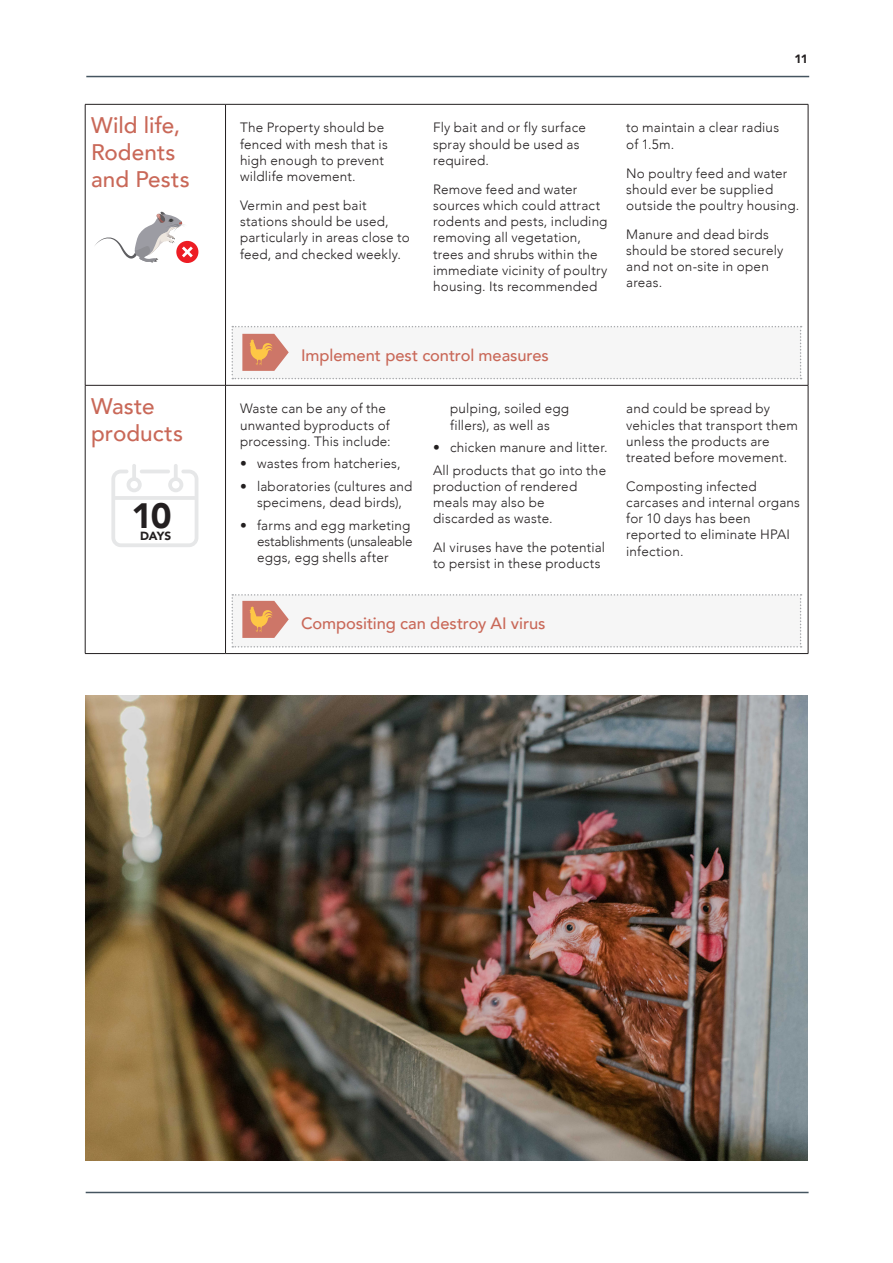
<style>
.page{position:relative;width:893px;height:1263px;background:#fff}
.page>*{position:absolute;margin:0;border:0;box-sizing:border-box;transform-origin:0 0}
.t1{font:900 35.1px "Avenir";color:#231f20}
.t2{font:500 22.5px/27px "Avenir";color:#c96858}
.t3{font:500 16.5px "Avenir";letter-spacing:-.005em;color:#c96858}
.t4{font:300 13.5px/16.2px "Avenir";letter-spacing:.015em;color:#231f20}
.t5{font:900 12px "Avenir";color:#231f20}
.t6{font:900 11.85px "Avenir";color:#231f20}
</style>
<div class="page">
<hr style="left:85px;top:104px;width:141px;height:1px;background:#231f20">
<hr style="left:85px;top:104px;width:1px;height:281px;background:#231f20">
<hr style="left:226px;top:104px;width:582px;height:1px;background:#231f20">
<hr style="left:225px;top:104px;width:1px;height:281px;background:#231f20">
<hr style="left:808px;top:104px;width:1px;height:281px;background:#231f20">
<hr style="left:85px;top:385px;width:141px;height:1px;background:#231f20">
<hr style="left:85px;top:385px;width:1px;height:268px;background:#231f20">
<hr style="left:226px;top:385px;width:582px;height:1px;background:#231f20">
<hr style="left:225px;top:385px;width:1px;height:268px;background:#231f20">
<hr style="left:808px;top:385px;width:1px;height:268px;background:#231f20">
<hr style="left:85px;top:653px;width:141px;height:1px;background:#231f20">
<hr style="left:226px;top:653px;width:582px;height:1px;background:#231f20">
<svg style="left:232px;top:326px;width:570px;height:53px"></svg>
<svg style="left:232px;top:594px;width:570px;height:53px"></svg>
<img style="left:85px;top:695px;width:723px;height:466px">
<div style="left:176px;top:241px;width:22px;height:22px;background:#ed1d24;border-radius:50%"></div>
<svg style="left:95px;top:212px;width:98px;height:51px"></svg>
<svg style="left:111px;top:464px;width:87px;height:83px"></svg>
<hr style="left:86px;top:76px;width:723px;height:1px;background:#455560">
<hr style="left:86px;top:1192px;width:723px;height:1px;background:#455560">
<h2 class="t2" style="left:91px;top:110px;width:100px">Wild life,<br>Rodents and Pests</h2>
<p class="t4" style="left:240px;top:120px;width:149px">The Property should be fenced with mesh that is high enough to prevent wildlife movement.</p>
<p class="t4" style="left:240px;top:197px;width:171px">Vermin and pest bait stations should be used, particularly in areas close to feed, and checked weekly.</p>
<p class="t5" style="left:794px;top:49px;width:15px">11</p>
<p class="t4" style="left:433px;top:120px;width:154px">Fly bait and or fly surface spray should be used as required.</p>
<p class="t4" style="left:433px;top:181px;width:176px">Remove feed and water sources which could attract rodents and pests, including removing all vegetation, trees and shrubs within the immediate vicinity of poultry housing. Its recommended</p>
<p class="t4" style="left:626px;top:120px;width:154px">to maintain a clear radius of 1.5m.</p>
<p class="t4" style="left:626px;top:165px;width:175px">No poultry feed and water should ever be supplied outside the poultry housing.</p>
<p class="t4" style="left:626px;top:226px;width:159px">Manure and dead birds should be stored securely and not on-site in open areas.</p>
<p class="t3" style="left:301px;top:341px;width:249px">Implement pest control measures</p>
<h2 class="t2" style="left:91px;top:391px;width:93px">Waste products</h2>
<p class="t4" style="left:240px;top:401px;width:152px">Waste can be any of the unwanted byproducts of processing. This include:</p>
<p class="t4" style="left:240px;top:456px;width:162px">• wastes from hatcheries,</p>
<p class="t4" style="left:240px;top:478px;width:174px;text-align:center">• laboratories (cultures and specimens, dead birds),</p>
<p class="t4" style="left:257px;top:517px;width:157px;text-indent:-17px">• farms and egg marketing establishments (unsaleable eggs, egg shells after</p>
<h1 class="t1" style="left:131px;top:486px;width:42px">10</h1>
<p class="t6" style="left:140px;top:526px;width:33px">DAYS</p>
<p class="t4" style="left:450px;top:401px;width:120px">pulping, soiled egg fillers), as well as</p>
<p class="t4" style="left:433px;top:436px;width:176px;line-height:22.5px">• chicken manure and litter.<br>All products that go into the</p>
<p class="t4" style="left:433px;top:478px;width:146px">production of rendered meals may also be discarded as waste.</p>
<p class="t4" style="left:433px;top:539px;width:174px">AI viruses have the potential to persist in these products</p>
<p class="t3" style="left:301px;top:609px;width:246px">Compositing can destroy AI virus</p>
<p class="t4" style="left:626px;top:401px;width:173px">and could be spread by vehicles that transport them unless the products are treated before movement.</p>
<p class="t4" style="left:626px;top:478px;width:175px">Composting infected carcases and internal organs for 10 days has been reported to eliminate HPAI infection.</p>
</div>
